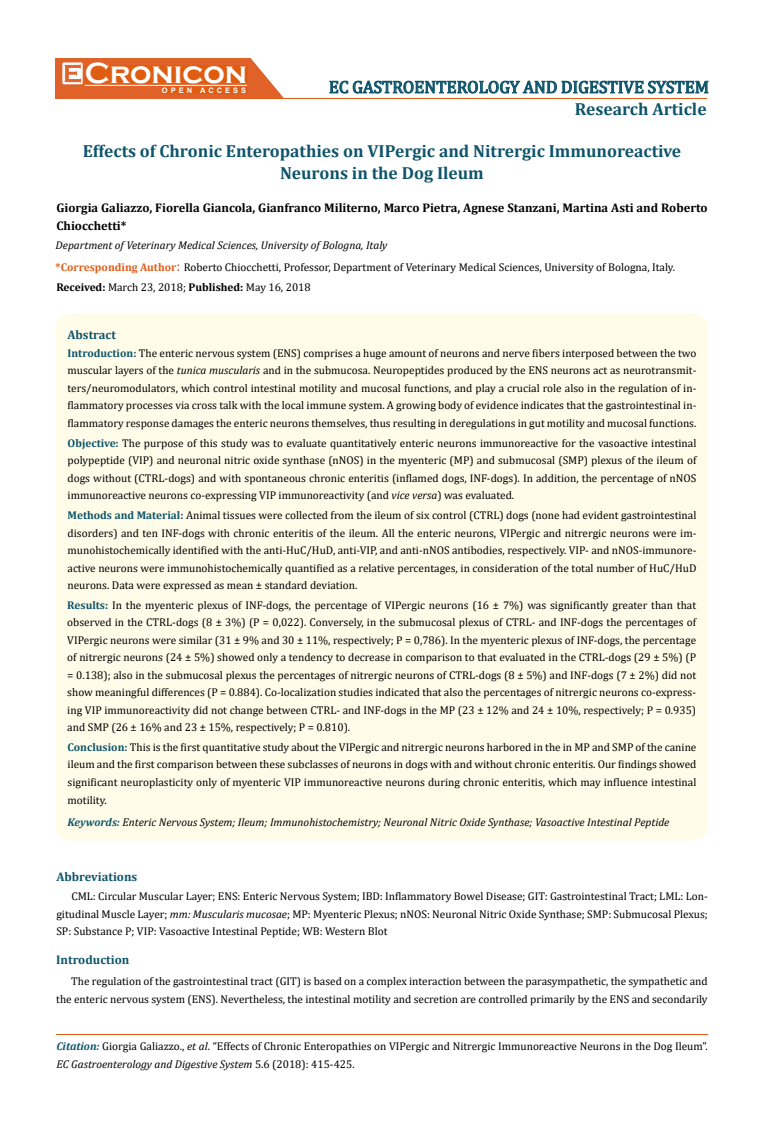
<style>
.page{position:relative;width:764px;height:1127px;background:#fff}
.page>*{position:absolute;margin:0;border:0;box-sizing:border-box;transform-origin:0 0}
.t1{font:700 30px "Copperplate Gothic";color:#fff}
.t2{font:700 17.5px/22.5px "Cambria";color:#0e546a;text-align:center}
.t3{font:17.5px "Cambria";color:#0e546a}
.t4{font:700 12.5px/17.5px "Cambria";color:#000}
.t5{font:700 12.5px "Cambria";color:#0e546a}
.t6{font:11.25px/17.5px "Cambria";color:#000;text-align:justify}
.t7{font:italic 11.25px "Cambria";color:#000}
.t8{font:700 7.5px "Arial";letter-spacing:.4em;color:#fff}
.s1{font-weight:700;color:#e05d1a}
.s2{font-size:15px;color:#e05d1a}
.s3{font-weight:700}
.s4{font-weight:700;color:#0e546a}
.s5{font-style:italic}
.s6{font-weight:700;font-style:italic;color:#0e546a}
</style>
<div class="page">
<div style="left:56px;top:58px;width:242px;height:41px;background:#e06228"></div>
<img style="left:62px;top:62px;width:21px;height:22px">
<div style="left:85px;top:66px;width:162px;height:17px;background:#df5d11"></div>
<div style="left:162px;top:87px;width:85px;height:6px;background:#df5d11"></div>
<svg style="left:250px;top:58px;width:458px;height:40px"></svg>
<hr style="left:85px;top:85px;width:162px;height:1px;background:#fff">
<hr style="left:232px;top:98px;width:475px;height:1px;background:#e05d1a">
<hr style="left:56px;top:1033px;width:652px;height:1px;background:#e05d1a">
<div style="left:56px;top:314px;width:652px;height:526px;background:#fffde9;border-radius:15px"></div>
<h1 class="t1" style="left:85px;top:56px;width:164px">Cronicon</h1>
<p class="t8" style="left:162px;top:85px;width:86px">OPEN ACCESS</p>
<h2 class="t3" style="left:329px;top:77px;width:382px">EC GASTROENTEROLOGY AND DIGESTIVE SYSTEM</h2>
<h2 class="t2" style="left:575px;top:97px;width:133px">Research Article</h2>
<h2 class="t2" style="left:83px;top:139px;width:600px">Effects of Chronic Enteropathies on VIPergic and Nitrergic Immunoreactive<br>Neurons in the Dog Ileum</h2>
<p class="t4" style="left:56px;top:199px;width:653px">Giorgia Galiazzo, Fiorella Giancola, Gianfranco Militerno, Marco Pietra, Agnese Stanzani, Martina Asti and Roberto<br>Chiocchetti*</p>
<p class="t7" style="left:56px;top:237px;width:333px">Department of Veterinary Medical Sciences, University of Bologna, Italy</p>
<p class="t6" style="left:56px;top:258px;width:621px;line-height:19.6px"><span class="s1">*Corresponding Author</span><span class="s2">:</span> Roberto Chiocchetti, Professor, Department of Veterinary Medical Sciences, University of Bologna, Italy.<br><span class="s3">Received:</span> March 23, 2018; <span class="s3">Published:</span> May 16, 2018</p>
<p class="t5" style="left:68px;top:325px;width:50px">Abstract</p>
<p class="t6" style="left:68px;top:344px;width:630px"><span class="s4">Introduction:</span> The enteric nervous system (ENS) comprises a huge amount of neurons and nerve fibers interposed between the two muscular layers of the <span class="s5">tunica muscularis</span> and in the submucosa. Neuropeptides produced by the ENS neurons act as neurotransmit&shy;ters/neuromodulators, which control intestinal motility and mucosal functions, and play a crucial role also in the regulation of in&shy;flammatory processes via cross talk with the local immune system. A growing body of evidence indicates that the gastrointestinal in&shy;flammatory response damages the enteric neurons themselves, thus resulting in deregulations in gut motility and mucosal functions.</p>
<p class="t6" style="left:68px;top:434px;width:630px"><span class="s4">Objective:</span> The purpose of this study was to evaluate quantitatively enteric neurons immunoreactive for the vasoactive intestinal polypeptide (VIP) and neuronal nitric oxide synthase (nNOS) in the myenteric (MP) and submucosal (SMP) plexus of the ileum of dogs without (CTRL-dogs) and with spontaneous chronic enteritis (inflamed dogs, INF-dogs). In addition, the percentage of nNOS immunoreactive neurons co-expressing VIP immunoreactivity (and <span class="s5">vice versa</span>) was evaluated.</p>
<p class="t6" style="left:68px;top:506px;width:630px"><span class="s4">Methods and Material:</span> Animal tissues were collected from the ileum of six control (CTRL) dogs (none had evident gastrointestinal disorders) and ten INF-dogs with chronic enteritis of the ileum. All the enteric neurons, VIPergic and nitrergic neurons were im&shy;munohistochemically identified with the anti-HuC/HuD, anti-VIP, and anti-nNOS antibodies, respectively. VIP- and nNOS-immunore&shy;active neurons were immunohistochemically quantified as a relative percentages, in consideration of the total number of HuC/HuD neurons. Data were expressed as mean ± standard deviation.</p>
<p class="t6" style="left:67px;top:596px;width:630px"><span class="s4">Results:</span> In the myenteric plexus of INF-dogs, the percentage of VIPergic neurons (16 ± 7%) was significantly greater than that observed in the CTRL-dogs (8 ± 3%) (P = 0,022). Conversely, in the submucosal plexus of CTRL- and INF-dogs the percentages of VIPergic neurons were similar (31 ± 9% and 30 ± 11%, respectively; P = 0,786). In the myenteric plexus of INF-dogs, the percentage of nitrergic neurons (24 ± 5%) showed only a tendency to decrease in comparison to that evaluated in the CTRL-dogs (29 ± 5%) (P = 0.138); also in the submucosal plexus the percentages of nitrergic neurons of CTRL-dogs (8 ± 5%) and INF-dogs (7 ± 2%) did not show meaningful differences (P = 0.884). Co-localization studies indicated that also the percentages of nitrergic neurons co-express&shy;ing VIP immunoreactivity did not change between CTRL- and INF-dogs in the MP (23 ± 12% and 24 ± 10%, respectively; P = 0.935) and SMP (26 ± 16% and 23 ± 15%, respectively; P = 0.810).</p>
<p class="t6" style="left:68px;top:738px;width:630px"><span class="s4">Conclusion:</span> This is the first quantitative study about the VIPergic and nitrergic neurons harbored in the in MP and SMP of the canine ileum and the first comparison between these subclasses of neurons in dogs with and without chronic enteritis. Our findings showed significant neuroplasticity only of myenteric VIP immunoreactive neurons during chronic enteritis, which may influence intestinal motility.</p>
<p class="t7" style="left:68px;top:814px;width:603px"><span class="s4">Keywords:</span> Enteric Nervous System; Ileum; Immunohistochemistry; Neuronal Nitric Oxide Synthase; Vasoactive Intestinal Peptide</p>
<p class="t5" style="left:56px;top:868px;width:82px">Abbreviations</p>
<p class="t6" style="left:56px;top:887px;width:653px;text-indent:15px">CML: Circular Muscular Layer; ENS: Enteric Nervous System; IBD: Inflammatory Bowel Disease; GIT: Gastrointestinal Tract; LML: Lon&shy;gitudinal Muscle Layer; <span class="s5">mm: Muscularis mucosae</span>; MP: Myenteric Plexus; nNOS: Neuronal Nitric Oxide Synthase; SMP: Submucosal Plexus; SP: Substance P; VIP: Vasoactive Intestinal Peptide; WB: Western Blot</p>
<p class="t5" style="left:56px;top:951px;width:75px">Introduction</p>
<p class="t6" style="left:56px;top:972px;width:653px;text-align:right">The regulation of the gastrointestinal tract (GIT) is based on a complex interaction between the parasympathetic, the sympathetic and the enteric nervous system (ENS). Nevertheless, the intestinal motility and secretion are controlled primarily by the ENS and secondarily</p>
<p class="t6" style="left:56px;top:1037px;width:653px"><span class="s6">Citation:</span> Giorgia Galiazzo., <span class="s5">et al</span>. “Effects of Chronic Enteropathies on VIPergic and Nitrergic Immunoreactive Neurons in the Dog Ileum”.<br><span class="s5">EC Gastroenterology and Digestive System</span> 5.6 (2018): 415-425.</p>
</div>
